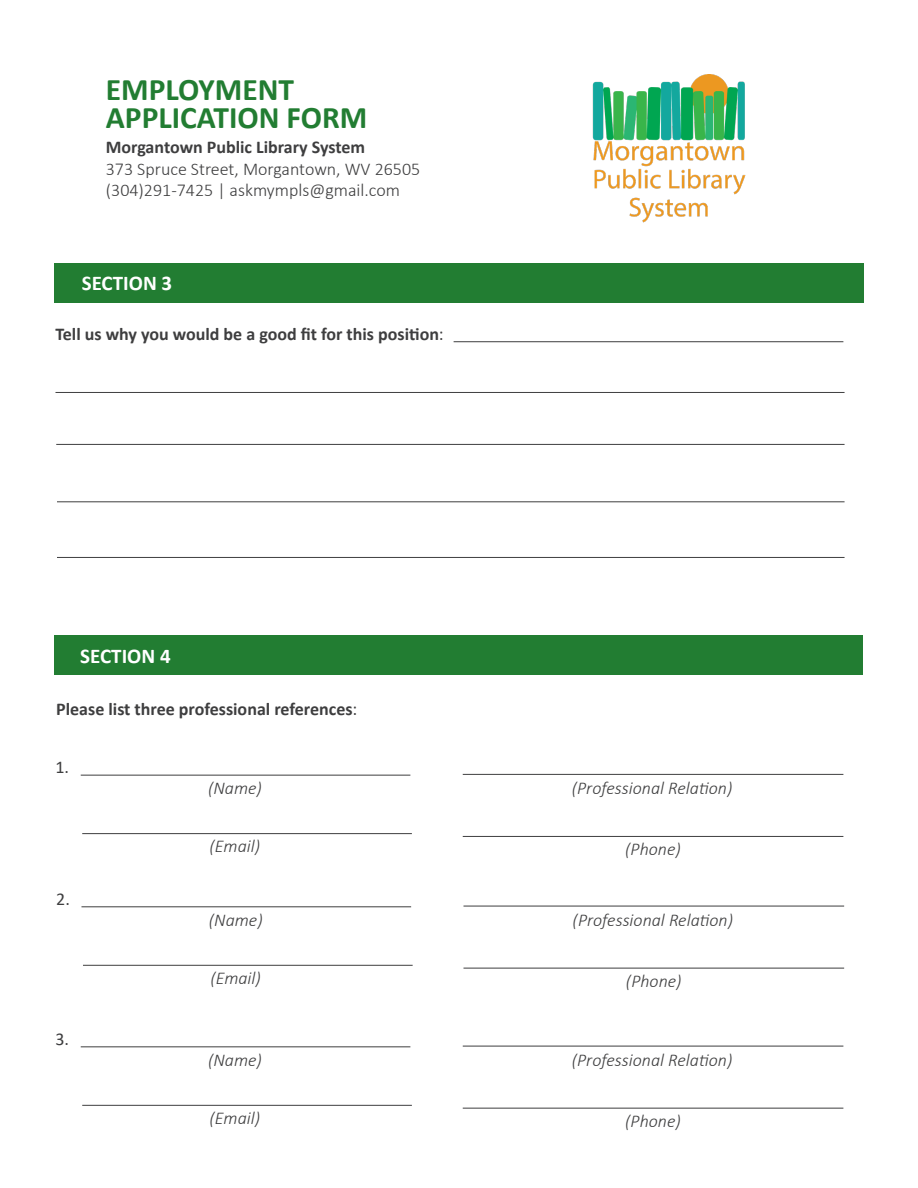
<style>
.page{position:relative;width:918px;height:1188px;background:#fff}
.page>*{position:absolute;margin:0;border:0;box-sizing:border-box;transform-origin:0 0}
.t1{font:700 31.5px "Calibri";color:#227d32}
.t2{font:700 21px "Calibri";color:#fff}
.t3{font:italic 300 18px "Calibri";color:#3e3e3f}
.t4{font:700 18px "Calibri";color:#3e3e3f}
.t5{font:300 18px "Calibri";color:#3e3e3f}
.t6{font:18px "Calibri";color:#3e3e3f}
.s1{font-weight:400}
</style>
<div class="page">
<img style="left:592px;top:74px;width:153px;height:148px">
<div style="left:54px;top:263px;width:810px;height:39px;background:#227d32"></div>
<hr style="left:454px;top:341px;width:389px;height:1px;background:#3e3e3f">
<hr style="left:56px;top:392px;width:789px;height:1px;background:#3e3e3f">
<hr style="left:56px;top:444px;width:789px;height:1px;background:#3e3e3f">
<hr style="left:57px;top:501px;width:788px;height:1px;background:#3e3e3f">
<hr style="left:57px;top:557px;width:788px;height:1px;background:#3e3e3f">
<div style="left:54px;top:636px;width:808px;height:39px;background:#227d32"></div>
<hr style="left:81px;top:775px;width:329px;height:1px;background:#3e3e3f">
<hr style="left:463px;top:774px;width:380px;height:1px;background:#3e3e3f">
<hr style="left:82px;top:833px;width:330px;height:1px;background:#3e3e3f">
<hr style="left:463px;top:836px;width:380px;height:1px;background:#3e3e3f">
<hr style="left:81px;top:906px;width:330px;height:1px;background:#3e3e3f">
<hr style="left:464px;top:906px;width:380px;height:1px;background:#3e3e3f">
<hr style="left:83px;top:965px;width:330px;height:1px;background:#3e3e3f">
<hr style="left:464px;top:968px;width:380px;height:1px;background:#3e3e3f">
<hr style="left:81px;top:1046px;width:329px;height:1px;background:#3e3e3f">
<hr style="left:463px;top:1046px;width:380px;height:1px;background:#3e3e3f">
<hr style="left:82px;top:1105px;width:330px;height:1px;background:#3e3e3f">
<hr style="left:463px;top:1108px;width:380px;height:1px;background:#3e3e3f">
<p class="t1" style="left:106px;top:67px;width:190px">EMPLOYMENT</p>
<p class="t1" style="left:106px;top:95px;width:263px">APPLICATION FORM</p>
<p class="t4" style="left:106px;top:134px;width:261px">Morgantown Public Library System</p>
<p class="t5" style="left:106px;top:158px;width:316px">373 Spruce Street, Morgantown, WV 26505</p>
<p class="t5" style="left:106px;top:179px;width:296px">(304)291-7425 | askmympls@gmail.com</p>
<p class="t2" style="left:82px;top:268px;width:92px">SECTION 3</p>
<p class="t4" style="left:56px;top:321px;width:390px">Tell us why you would be a good fit for this position<span class="s1">:</span></p>
<p class="t2" style="left:80px;top:641px;width:92px">SECTION 4</p>
<p class="t4" style="left:56px;top:696px;width:303px">Please list three professional references<span class="s1">:</span></p>
<p class="t6" style="left:56px;top:755px;width:15px">1.</p>
<p class="t6" style="left:56px;top:886px;width:15px">2.</p>
<p class="t6" style="left:56px;top:1026px;width:15px">3.</p>
<p class="t3" style="left:208px;top:777px;width:55px">(Name)</p>
<p class="t3" style="left:572px;top:777px;width:162px">(Professional Relation)</p>
<p class="t3" style="left:210px;top:835px;width:52px">(Email)</p>
<p class="t3" style="left:625px;top:838px;width:57px">(Phone)</p>
<p class="t3" style="left:209px;top:908px;width:55px">(Name)</p>
<p class="t3" style="left:573px;top:909px;width:162px">(Professional Relation)</p>
<p class="t3" style="left:210px;top:967px;width:52px">(Email)</p>
<p class="t3" style="left:626px;top:970px;width:57px">(Phone)</p>
<p class="t3" style="left:208px;top:1048px;width:55px">(Name)</p>
<p class="t3" style="left:572px;top:1049px;width:162px">(Professional Relation)</p>
<p class="t3" style="left:210px;top:1107px;width:52px">(Email)</p>
<p class="t3" style="left:625px;top:1110px;width:57px">(Phone)</p>
</div>
